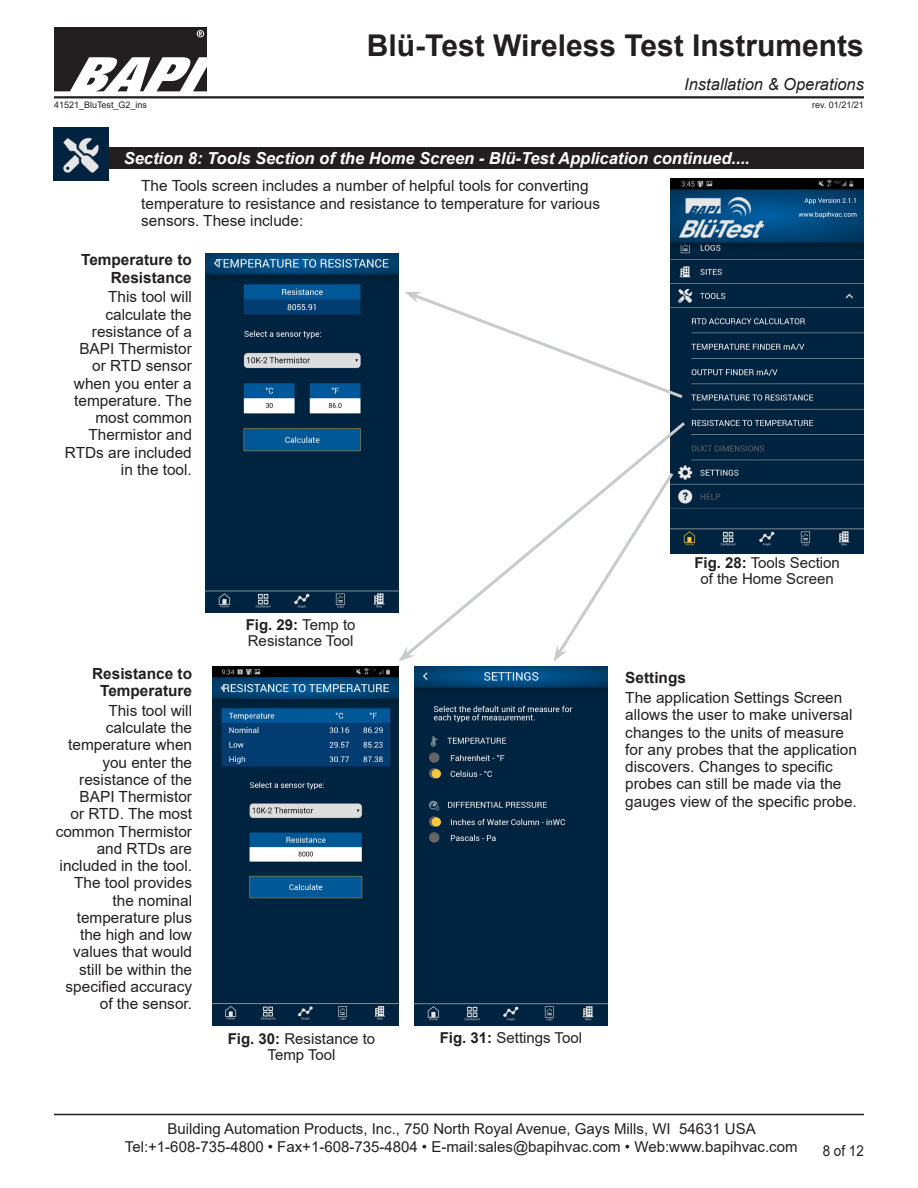
<style>
.page{position:relative;width:918px;height:1188px;background:#fff}
.page>*{position:absolute;margin:0;border:0;box-sizing:border-box;transform-origin:0 0}
.t1{font:700 30px "Arial";color:#231f20}
.Datasheet_Section_Ti{font:italic 700 16.5px "Arial";color:#fff}
.t2{font:italic 16.5px "Arial";color:#231f20}
.t3{font:15.3px/17.2px "Arial";color:#231f20;text-align:right}
.t4{font:700 15.3px/17.2px "Arial";color:#231f20;text-align:right}
.t5{font:15px/16.5px "Arial";color:#231f20;text-align:center}
.t6{font:15px "Arial";color:#231f20;scale:.9 1}
.t7{font:9px "Arial";color:#231f20}
.s1{font-weight:700}
</style>
<div class="page">
<img style="left:54px;top:27px;width:152px;height:64px">
<hr style="left:54px;top:96px;width:810px;height:2px;background:#231f20">
<hr style="left:54px;top:1114px;width:810px;height:1px;background:#231f20">
<img style="left:205px;top:253px;width:194px;height:360px">
<img style="left:213px;top:666px;width:186px;height:360px">
<div style="left:54px;top:147px;width:810px;height:22px;background:#231f20"></div>
<img style="left:671px;top:179px;width:193px;height:375px">
<svg style="left:405px;top:292px;width:281px;height:109px"></svg>
<svg style="left:414px;top:419px;width:274px;height:231px"></svg>
<svg style="left:399px;top:647px;width:16px;height:14px"></svg>
<svg style="left:554px;top:470px;width:122px;height:191px"></svg>
<img style="left:414px;top:666px;width:194px;height:360px">
<img style="left:54px;top:128px;width:54px;height:53px">
<h1 class="t1" style="left:367px;top:24px;width:499px">Blü-Test Wireless Test Instruments</h1>
<p class="t2" style="left:684px;top:74px;width:181px">Installation &amp; Operations</p>
<p class="t7" style="left:54px;top:99px;width:95px">41521_BluTest_G2_ins</p>
<p class="t7" style="left:812px;top:99px;width:53px">rev. 01/21/21</p>
<p class="Datasheet_Section_Ti" style="left:124px;top:147px;width:628px">Section 8: Tools Section of the Home Screen - Blü-Test Application continued....</p>
<p class="t3" style="left:141px;top:177px;width:460px;text-align:left">The Tools screen includes a number of helpful tools for converting temperature to resistance and resistance to temperature for various sensors. These include:</p>
<p class="t4" style="left:81px;top:251px;width:112px">Temperature to<br>Resistance</p>
<p class="t3" style="left:65px;top:288px;width:129px">This tool will calculate the resistance of a<br>BAPI Thermistor or RTD sensor when you enter a temperature. The most common<br>Thermistor and<br>RTDs are included in the tool.</p>
<p class="t4" style="left:92px;top:665px;width:101px;text-align:center">Resistance to<br>Temperature</p>
<p class="t3" style="left:56px;top:702px;width:138px">This tool will calculate the temperature when you enter the resistance of the<br>BAPI Thermistor<br>or RTD. The most common Thermistor and RTDs are included in the tool.<br>The tool provides the nominal temperature plus the high and low values that would still be within the specified accuracy of the sensor.</p>
<p class="t5" style="left:246px;top:616px;width:111px;text-align:left"><span class="s1">Fig. 29:</span> Temp to<br>Resistance Tool</p>
<p class="t5" style="left:228px;top:1030px;width:149px"><span class="s1">Fig. 30:</span> Resistance to<br>Temp Tool</p>
<p class="t5" style="left:440px;top:1029px;width:144px"><span class="s1">Fig. 31:</span> Settings Tool</p>
<p class="t5" style="left:694px;top:554px;width:147px"><span class="s1">Fig. 28:</span> Tools Section of the Home Screen</p>
<p class="t4" style="left:625px;top:669px;width:62px">Settings</p>
<p class="t3" style="left:625px;top:689px;width:233px;text-align:left">The application Settings Screen allows the user to make universal changes to the units of measure for any probes that the application discovers. Changes to specific probes can still be made via the gauges view of the specific probe.</p>
<p class="t5" style="left:125px;top:1119px;width:674px;line-height:18px">Building Automation Products, Inc., 750 North Royal Avenue, Gays Mills, WI 54631 USA<br>Tel:+1-608-735-4800 • Fax+1-608-735-4804 • E-mail:sales@bapihvac.com • Web:www.bapihvac.com</p>
<p class="t6" style="left:823px;top:1141px;width:47px">8 of 12</p>
</div>
